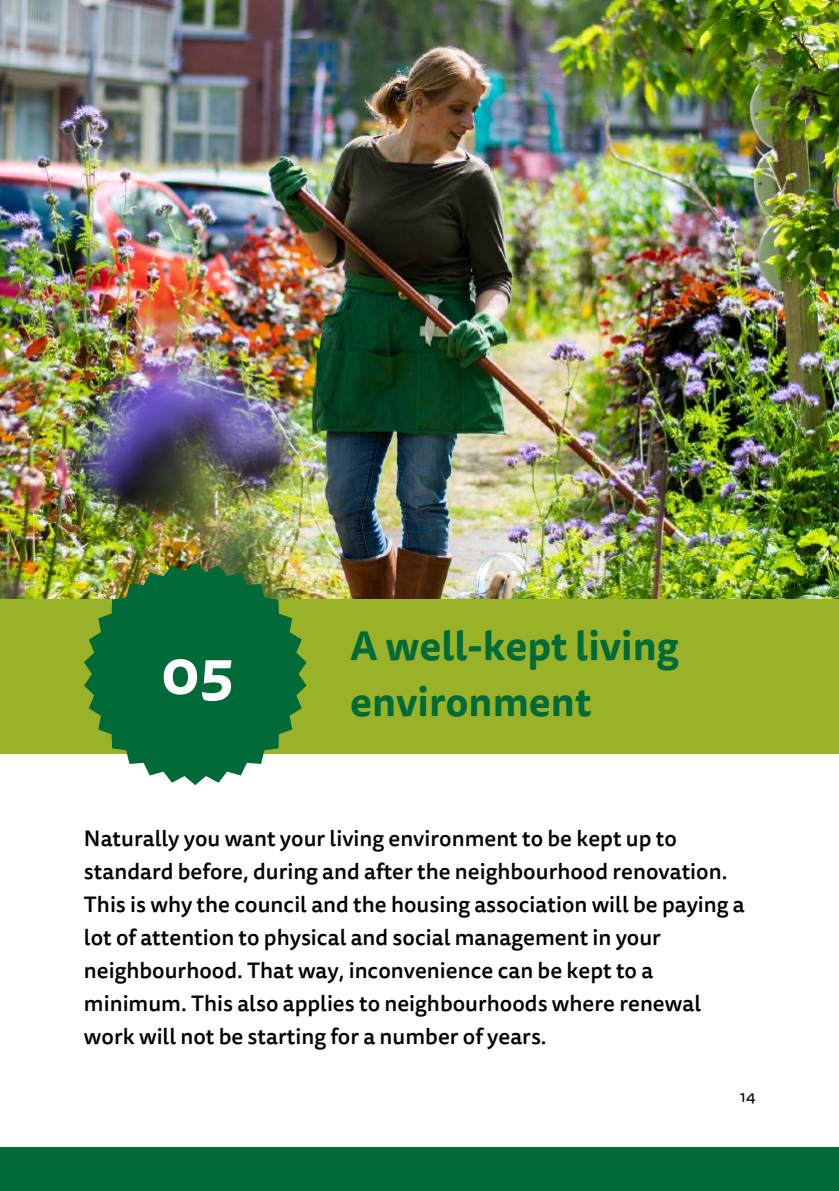
<style>
.page{position:relative;width:839px;height:1191px;background:#fff}
.page>*{position:absolute;margin:0;border:0;box-sizing:border-box;transform-origin:0 0}
.t1{font:700 60px "Tisa Sans Pro";color:#fff}
.t2{font:700 40px/55.6px "Tisa Sans Pro";color:#006a38}
.t3{font:500 22px/33px "Tisa Sans Pro";color:#000}
.t4{font:16px "Tisa Sans Pro";color:#000}
</style>
<div class="page">
<img style="left:0;top:0;width:838px;height:599px">
<div style="left:0;top:599px;width:838px;height:155px;background:#9ab22a"></div>
<svg style="left:84px;top:563px;width:222px;height:222px;fill:#006a38"></svg>
<div style="left:0;top:1148px;width:838px;height:43px;background:#006a38"></div>
<h1 class="t1" style="left:161px;top:628px;width:74px">05</h1>
<h2 class="t2" style="left:350px;top:618px;width:330px">A well-kept living environment</h2>
<p class="t3" style="left:84px;top:822px;width:662px">Naturally you want your living environment to be kept up to standard before, during and after the neighbourhood renovation.<br>This is why the council and the housing association will be paying a lot of attention to physical and social management in your neighbourhood. That way, inconvenience can be kept to a minimum. This also applies to neighbourhoods where renewal work will not be starting for a number of years.</p>
<p class="t4" style="left:740px;top:1085px;width:17px">14</p>
</div>
